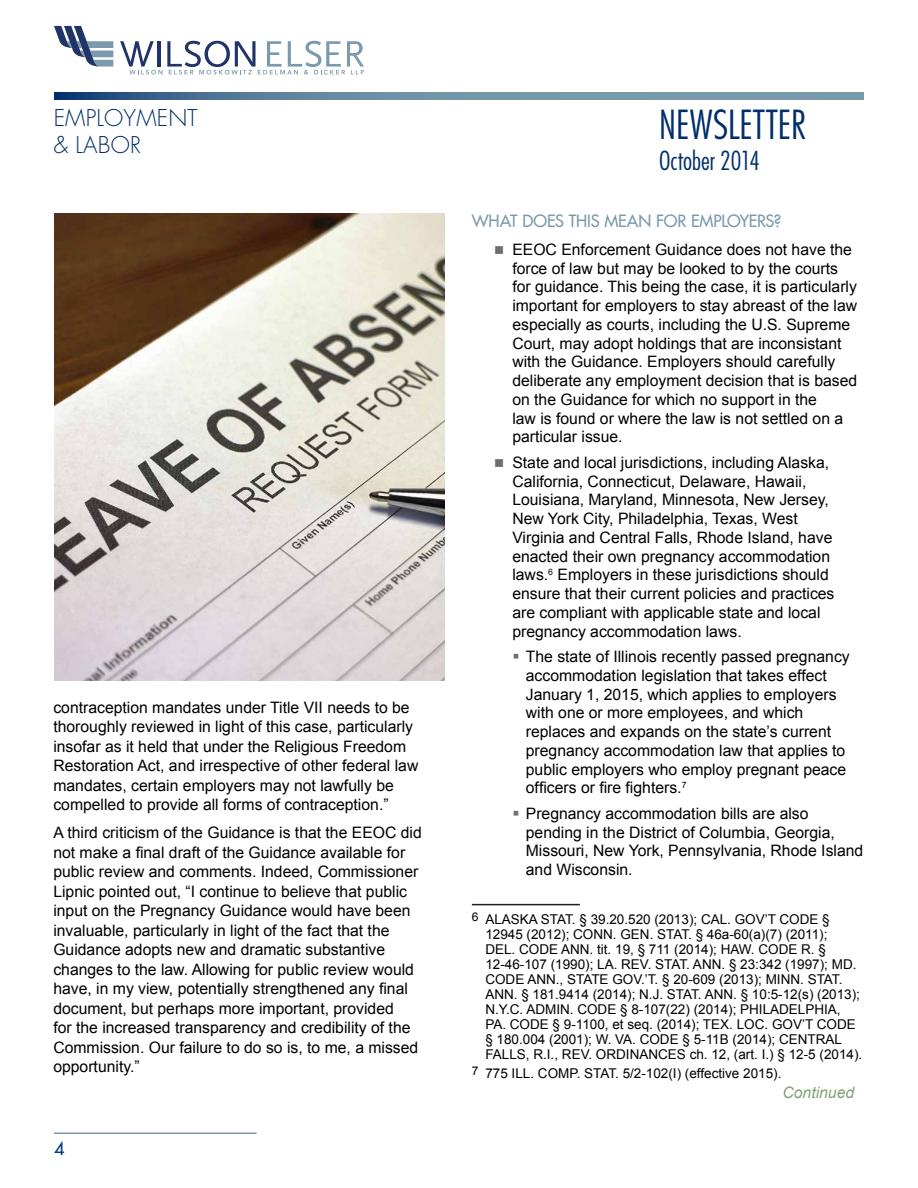
<style>
.page{position:relative;width:918px;height:1188px;background:#fff}
.page>*{position:absolute;margin:0;border:0;box-sizing:border-box;transform-origin:0 0}
.t1{font:300 condensed 39px "Futura Std";color:#002f6c}
.t2{font:300 condensed 25.5px "Futura Std";color:#002f6c}
.t3{font:300 22.5px/27px "Futura Std";letter-spacing:.01em;color:#002f6c}
.t4{font:500 18px "Futura Std";color:#003e7e}
.t5{font:500 16.5px "Futura Std";letter-spacing:-.01em;color:#7a99ac}
.t6{font:15.75px/18.8px "Arial";color:#000}
.t7{font:italic 15.75px "Arial";color:#83a27a}
.t8{font:13.5px/15px "Arial";color:#000}
.s1{color:#6d6f71}
</style>
<div class="page">
<svg style="left:120px;top:41px;width:244px;height:34px"></svg>
<svg style="left:54px;top:26px;width:59px;height:41px"></svg>
<hr style="left:54px;top:1132px;width:203px;height:2px;background:#7a99ac">
<svg style="left:54px;top:93px;width:810px;height:7px;background:#6485a0"></svg>
<hr style="left:472px;top:904px;width:108px;height:1px;background:#231f20">
<img style="left:54px;top:214px;width:391px;height:466px">
<h3 class="t3" style="left:54px;top:105px;width:146px">EMPLOYMENT &amp; LABOR</h3>
<h1 class="t1" style="left:659px;top:101px;width:148px">NEWSLETTER</h1>
<h2 class="t2" style="left:659px;top:145px;width:102px">October 2014</h2>
<p class="t6" style="left:53px;top:698px;width:367px;line-height:19.5px">contraception mandates under Title VII needs to be thoroughly reviewed in light of this case, particularly insofar as it held that under the Religious Freedom Restoration Act, and irrespective of other federal law mandates, certain employers may not lawfully be compelled to provide all forms of contraception.”</p>
<p class="t6" style="left:53px;top:823px;width:370px;line-height:19.5px">A third criticism of the Guidance is that the EEOC did not make a final draft of the Guidance available for public review and comments. Indeed, Commissioner Lipnic pointed out, “I continue to believe that public input on the Pregnancy Guidance would have been invaluable, particularly in light of the fact that the Guidance adopts new and dramatic substantive changes to the law. Allowing for public review would have, in my view, potentially strengthened any final document, but perhaps more important, provided<br>for the increased transparency and credibility of the Commission. Our failure to do so is, to me, a missed opportunity.”</p>
<p class="t4" style="left:54px;top:1137px;width:12px">4</p>
<p class="t5" style="left:472px;top:211px;width:311px">WHAT DOES THIS MEAN FOR EMPLOYERS?</p>
<p class="t6" style="left:512px;top:240px;width:346px;text-indent:-18px"><span class="s1">■</span> EEOC Enforcement Guidance does not have the force of law but may be looked to by the courts for guidance. This being the case, it is particularly important for employers to stay abreast of the law especially as courts, including the U.S. Supreme Court, may adopt holdings that are inconsistant with the Guidance. Employers should carefully deliberate any employment decision that is based on the Guidance for which no support in the<br>law is found or where the law is not settled on a particular issue.</p>
<p class="t6" style="left:512px;top:453px;width:324px;text-indent:-18px"><span class="s1">■</span> State and local jurisdictions, including Alaska, California, Connecticut, Delaware, Hawaii, Louisiana, Maryland, Minnesota, New Jersey, New York City, Philadelphia, Texas, West Virginia and Central Falls, Rhode Island, have enacted their own pregnancy accommodation laws.<sup>6</sup> Employers in these jurisdictions should ensure that their current policies and practices are compliant with applicable state and local pregnancy accommodation laws.</p>
<p class="t6" style="left:526px;top:647px;width:325px;text-indent:-13px"><span class="s1">▪</span> The state of Illinois recently passed pregnancy accommodation legislation that takes effect January 1, 2015, which applies to employers with one or more employees, and which replaces and expands on the state’s current pregnancy accommodation law that applies to public employers who employ pregnant peace officers or fire fighters.<sup>7</sup></p>
<p class="t6" style="left:526px;top:804px;width:339px;text-indent:-13px"><span class="s1">▪</span> Pregnancy accommodation bills are also pending in the District of Columbia, Georgia, Missouri, New York, Pennsylvania, Rhode Island and Wisconsin.</p>
<p class="t8" style="left:485px;top:912px;width:378px;text-indent:-14px"><sup>6</sup> ALASKA STAT. § 39.20.520 (2013); CAL. GOV’T CODE § 12945 (2012); CONN. GEN. STAT. § 46a-60(a)(7) (2011);<br>DEL. CODE ANN. tit. 19, § 711 (2014); HAW. CODE R. § 12-46-107 (1990); LA. REV. STAT. ANN. § 23:342 (1997); MD.<br>CODE ANN., STATE GOV.’T. § 20-609 (2013); MINN. STAT.<br>ANN. § 181.9414 (2014); N.J. STAT. ANN. § 10:5-12(s) (2013); N.Y.C. ADMIN. CODE § 8-107(22) (2014); PHILADELPHIA, PA. CODE § 9-1100, et seq. (2014); TEX. LOC. GOV’T CODE § 180.004 (2001); W. VA. CODE § 5-11B (2014); CENTRAL FALLS, R.I., REV. ORDINANCES ch. 12, (art. I.) § 12-5 (2014).</p>
<p class="t8" style="left:472px;top:1066px;width:311px"><sup>7</sup> 775 ILL. COMP. STAT. 5/2-102(I) (effective 2015).</p>
<p class="t7" style="left:782px;top:1082px;width:73px">Continued</p>
</div>
